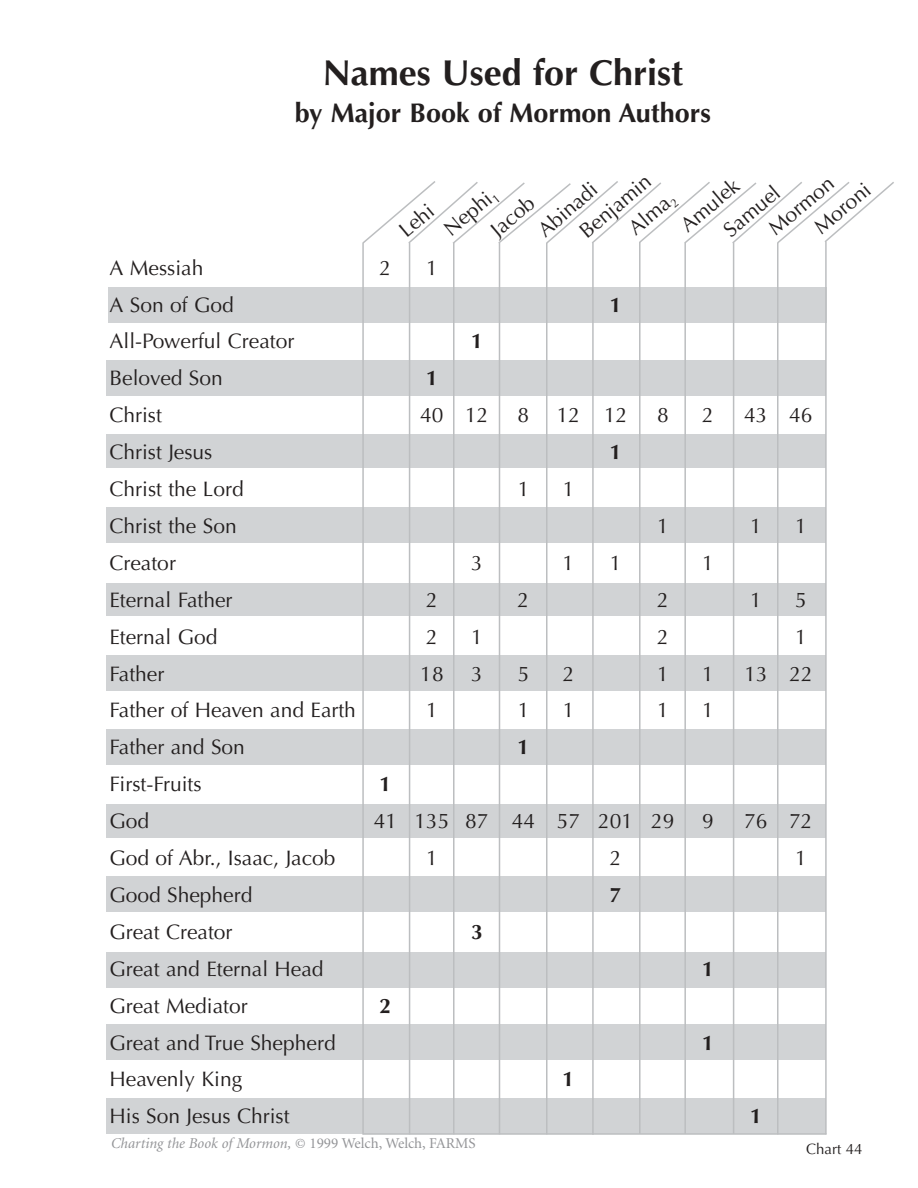
<style>
.page{position:relative;width:918px;height:1188px;background:#fff}
.page>*{position:absolute;margin:0;border:0;box-sizing:border-box;transform-origin:0 0}
.t1{font:700 36px "Optima";color:#231f1f}
.t2{font:700 27px "Optima";color:#231f1f}
.t3{font:21px/27.8px "Optima";color:#231f1f}
.t4{font:700 21px "Optima";color:#231f1f}
.t5{font:italic 15px "Minion";color:#939497}
.t6{font:15px "Optima";color:#231f1f}
.s1{font-style:normal}
</style>
<div class="page">
<div style="left:106px;top:656px;width:720px;height:35px;background:#d1d3d5"></div>
<div style="left:106px;top:584px;width:720px;height:32px;background:#d1d3d5"></div>
<div style="left:106px;top:507px;width:720px;height:35px;background:#d1d3d5"></div>
<div style="left:106px;top:434px;width:720px;height:33px;background:#d1d3d5"></div>
<div style="left:106px;top:360px;width:720px;height:35px;background:#d1d3d5"></div>
<div style="left:108px;top:287px;width:718px;height:35px;background:#d1d3d5"></div>
<div style="left:106px;top:729px;width:720px;height:35px;background:#d1d3d5"></div>
<div style="left:106px;top:804px;width:720px;height:34px;background:#d1d3d5"></div>
<div style="left:106px;top:876px;width:720px;height:35px;background:#d1d3d5"></div>
<div style="left:106px;top:952px;width:720px;height:36px;background:#d1d3d5"></div>
<div style="left:106px;top:1024px;width:720px;height:36px;background:#d1d3d5"></div>
<div style="left:106px;top:1098px;width:720px;height:36px;background:#d1d3d5"></div>
<hr style="left:453px;top:243px;width:2px;height:891px;background:#bcbec0">
<hr style="left:409px;top:243px;width:1px;height:891px;background:#bcbec0">
<hr style="left:499px;top:243px;width:1px;height:891px;background:#bcbec0">
<hr style="left:546px;top:243px;width:2px;height:891px;background:#bcbec0">
<hr style="left:592px;top:243px;width:2px;height:892px;background:#bcbec0">
<hr style="left:639px;top:242px;width:2px;height:892px;background:#bcbec0">
<hr style="left:684px;top:243px;width:2px;height:891px;background:#bcbec0">
<hr style="left:733px;top:243px;width:1px;height:891px;background:#bcbec0">
<hr style="left:777px;top:243px;width:1px;height:891px;background:#bcbec0">
<hr style="left:825px;top:242px;width:2px;height:892px;background:#bcbec0">
<hr style="left:363px;top:1133px;width:463px;height:2px;background:#bcbec0">
<hr style="left:362px;top:243px;width:2px;height:892px;background:#bcbec0">
<svg style="left:362px;top:181px;width:532px;height:64px"></svg>
<h1 class="t1" style="left:323px;top:57px;width:362px">Names Used for Christ</h1>
<p class="t2" style="left:295px;top:102px;width:418px">by Major Book of Mormon Authors</p>
<p class="t3" style="left:697px;top:198px;width:68px;line-height:31.3px;text-indent:-30px;rotate:-40deg">Amulek<br>Samuel</p>
<p class="t3" style="left:575px;top:225px;width:88px;rotate:-40deg">Benjamin</p>
<p class="t3" style="left:764px;top:221px;width:80px;rotate:-40deg">Mormon</p>
<p class="t3" style="left:533px;top:224px;width:73px;rotate:-41deg">Abinadi</p>
<p class="t3" style="left:809px;top:220px;width:68px;rotate:-40deg">Moroni</p>
<p class="t3" style="left:421px;top:201px;width:58px;text-indent:-35px;rotate:-40deg">Lehi<br>Nephi</p>
<p class="t3" style="left:486px;top:223px;width:51px;rotate:-40deg">Jacob</p>
<p class="t3" style="left:623px;top:221px;width:56px;rotate:-40deg">Alma<sub>2</sub></p>
<p class="t3" style="left:110px;top:256px;width:95px">A Messiah</p>
<p class="t3" style="left:380px;top:256px;width:13px">2</p>
<p class="t3" style="left:426px;top:256px;width:13px">1</p>
<p class="t3" style="left:110px;top:293px;width:126px">A Son of God</p>
<p class="t4" style="left:610px;top:296px;width:13px">1</p>
<p class="t3" style="left:110px;top:330px;width:186px">All-Powerful Creator</p>
<p class="t4" style="left:471px;top:333px;width:13px">1</p>
<p class="t3" style="left:110px;top:366px;width:115px">Beloved Son</p>
<p class="t4" style="left:426px;top:370px;width:13px">1</p>
<p class="t3" style="left:110px;top:403px;width:54px">Christ</p>
<p class="t3" style="left:420px;top:403px;width:70px">40 12</p>
<p class="t3" style="left:518px;top:403px;width:13px">8</p>
<p class="t3" style="left:557px;top:403px;width:72px">12 12</p>
<p class="t3" style="left:657px;top:403px;width:13px">8</p>
<p class="t3" style="left:702px;top:403px;width:13px">2</p>
<p class="t3" style="left:744px;top:403px;width:70px">43 46</p>
<p class="t3" style="left:110px;top:440px;width:105px">Christ Jesus</p>
<p class="t4" style="left:610px;top:443px;width:13px">1</p>
<p class="t3" style="left:110px;top:477px;width:136px">Christ the Lord</p>
<p class="t3" style="left:518px;top:477px;width:13px">1</p>
<p class="t3" style="left:563px;top:477px;width:13px">1</p>
<p class="t3" style="left:110px;top:514px;width:129px">Christ the Son</p>
<p class="t3" style="left:657px;top:514px;width:13px">1</p>
<p class="t3" style="left:750px;top:514px;width:13px">1</p>
<p class="t3" style="left:795px;top:514px;width:13px">1</p>
<p class="t3" style="left:110px;top:551px;width:68px">Creator</p>
<p class="t3" style="left:471px;top:551px;width:13px">3</p>
<p class="t3" style="left:563px;top:551px;width:13px">1</p>
<p class="t3" style="left:610px;top:551px;width:13px">1</p>
<p class="t3" style="left:702px;top:551px;width:13px">1</p>
<p class="t3" style="left:110px;top:588px;width:125px">Eternal Father</p>
<p class="t3" style="left:426px;top:588px;width:13px">2</p>
<p class="t3" style="left:518px;top:588px;width:13px">2</p>
<p class="t3" style="left:657px;top:588px;width:13px">2</p>
<p class="t3" style="left:750px;top:588px;width:13px">1</p>
<p class="t3" style="left:795px;top:588px;width:13px">5</p>
<p class="t3" style="left:110px;top:625px;width:109px">Eternal God</p>
<p class="t3" style="left:426px;top:625px;width:13px">2</p>
<p class="t3" style="left:471px;top:625px;width:13px">1</p>
<p class="t3" style="left:657px;top:625px;width:13px">2</p>
<p class="t3" style="left:795px;top:625px;width:13px">1</p>
<p class="t3" style="left:110px;top:662px;width:56px">Father</p>
<p class="t3" style="left:420px;top:662px;width:25px">18</p>
<p class="t3" style="left:471px;top:662px;width:13px">3</p>
<p class="t3" style="left:518px;top:662px;width:13px">5</p>
<p class="t3" style="left:563px;top:662px;width:13px">2</p>
<p class="t3" style="left:657px;top:662px;width:13px">1</p>
<p class="t3" style="left:702px;top:662px;width:13px">1</p>
<p class="t3" style="left:744px;top:662px;width:70px">13 22</p>
<p class="t3" style="left:110px;top:699px;width:248px">Father of Heaven and Earth</p>
<p class="t3" style="left:426px;top:699px;width:13px">1</p>
<p class="t3" style="left:518px;top:699px;width:13px">1</p>
<p class="t3" style="left:563px;top:699px;width:13px">1</p>
<p class="t3" style="left:657px;top:699px;width:13px">1</p>
<p class="t3" style="left:702px;top:699px;width:13px">1</p>
<p class="t3" style="left:110px;top:735px;width:137px">Father and Son</p>
<p class="t4" style="left:518px;top:739px;width:13px">1</p>
<p class="t3" style="left:110px;top:772px;width:94px">First-Fruits</p>
<p class="t4" style="left:380px;top:775px;width:13px">1</p>
<p class="t3" style="left:110px;top:809px;width:41px">God</p>
<p class="t3" style="left:374px;top:809px;width:302px">41 135 87 44 57 201 29</p>
<p class="t3" style="left:702px;top:809px;width:13px">9</p>
<p class="t3" style="left:744px;top:809px;width:70px">76 72</p>
<p class="t3" style="left:110px;top:846px;width:228px">God of Abr., Isaac, Jacob</p>
<p class="t3" style="left:426px;top:846px;width:13px">1</p>
<p class="t3" style="left:610px;top:846px;width:13px">2</p>
<p class="t3" style="left:795px;top:846px;width:13px">1</p>
<p class="t3" style="left:110px;top:883px;width:144px">Good Shepherd</p>
<p class="t4" style="left:610px;top:886px;width:13px">7</p>
<p class="t3" style="left:110px;top:920px;width:125px">Great Creator</p>
<p class="t4" style="left:471px;top:923px;width:13px">3</p>
<p class="t3" style="left:110px;top:957px;width:216px">Great and Eternal Head</p>
<p class="t4" style="left:702px;top:960px;width:13px">1</p>
<p class="t3" style="left:110px;top:994px;width:140px">Great Mediator</p>
<p class="t4" style="left:380px;top:997px;width:13px">2</p>
<p class="t3" style="left:110px;top:1031px;width:228px">Great and True Shepherd</p>
<p class="t4" style="left:702px;top:1034px;width:13px">1</p>
<p class="t3" style="left:110px;top:1068px;width:134px">Heavenly King</p>
<p class="t4" style="left:563px;top:1071px;width:13px">1</p>
<p class="t3" style="left:110px;top:1104px;width:182px">His Son Jesus Christ</p>
<p class="t4" style="left:750px;top:1108px;width:13px">1</p>
<p class="t5" style="left:111px;top:1138px;width:366px">Charting the Book of Mormon, <span class="s1">© 1999 Welch, Welch, FARMS</span></p>
<p class="t6" style="left:806px;top:1142px;width:58px">Chart 44</p>
</div>
